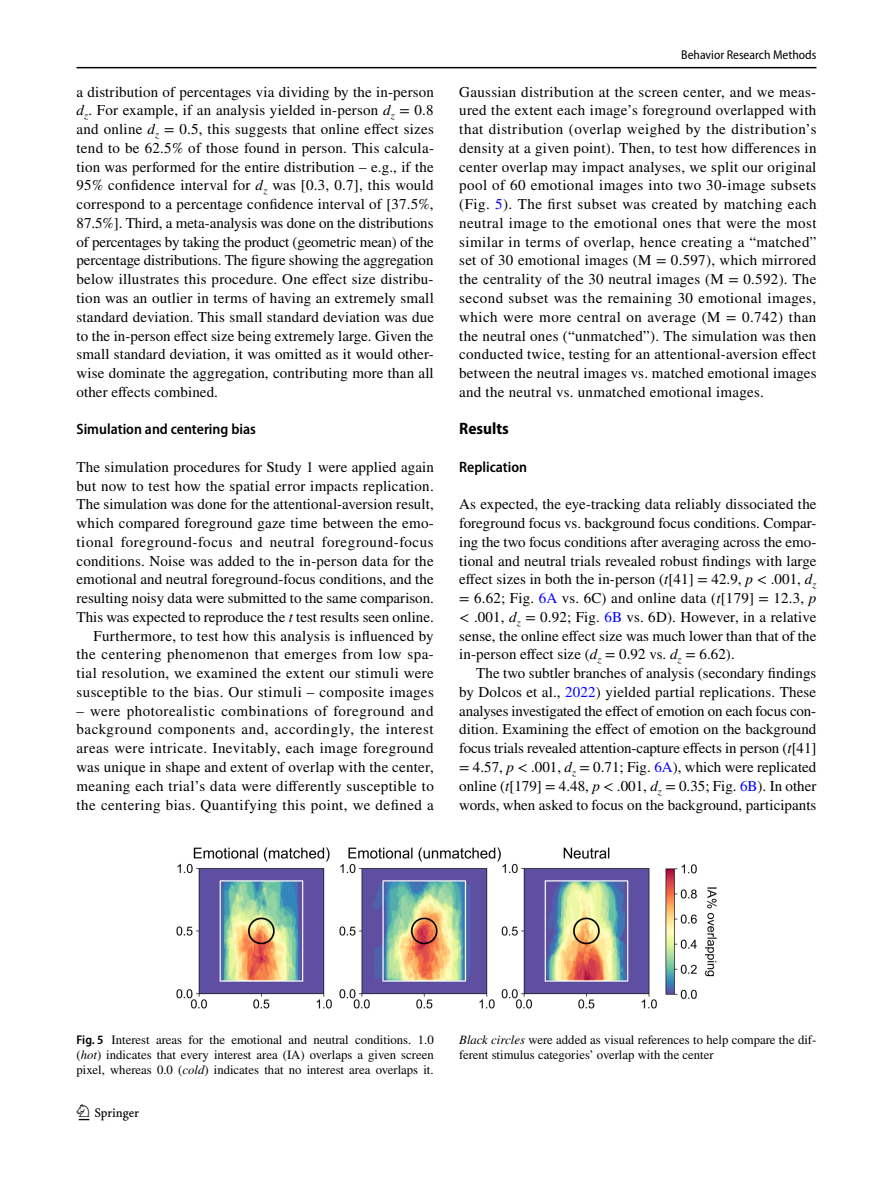
<style>
.page{position:relative;width:893px;height:1187px;background:#fff}
.page>*{position:absolute;margin:0;border:0;box-sizing:border-box;transform-origin:0 0}
.t1{font:22.5px "Springnew Regular 2";color:#000}
.t2{font:700 semi-condensed 16.5px "Myriad Pro";color:#000}
.t3{font:15px/18.8px "STIX";letter-spacing:.01em;color:#000;text-align:justify}
.t4{font:600 semi-condensed 15px "Myriad Pro";color:#000}
.t5{font:12.75px/15px "STIX";color:#000;text-align:justify}
.t6{font:semi-condensed 12.75px "Myriad Pro";color:#000}
.s1{font-style:italic}
.s2{color:#00f}
.s3{font-family:"Myriad Pro";font-weight:600;font-stretch:semi-condensed}
</style>
<div class="page">
<hr style="left:77px;top:67px;width:739px;height:1px;background:#000">
<img style="left:176px;top:847px;width:540px;height:161px">
<p class="t3" style="left:77px;top:83px;width:359px">a distribution of percentages via dividing by the in-person <span class="s1">d</span><sub>z</sub>. For example, if an analysis yielded in-person <span class="s1">d</span><sub>z</sub> = 0.8 and online <span class="s1">d</span><sub>z</sub> = 0.5, this suggests that online effect sizes tend to be 62.5% of those found in person. This calcula&shy;tion was performed for the entire distribution – e.g., if the 95% confidence interval for <span class="s1">d</span><sub>z</sub> was [0.3, 0.7], this would correspond to a percentage confidence interval of [37.5%, 87.5%]. Third, a meta-analysis was done on the distributions of percentages by taking the product (geometric mean) of the percentage distributions. The figure showing the aggregation below illustrates this procedure. One effect size distribu&shy;tion was an outlier in terms of having an extremely small standard deviation. This small standard deviation was due to the in-person effect size being extremely large. Given the small standard deviation, it was omitted as it would other&shy;wise dominate the aggregation, contributing more than all other effects combined.</p>
<p class="t4" style="left:77px;top:421px;width:181px">Simulation and centering bias</p>
<p class="t3" style="left:77px;top:458px;width:359px;text-align:right">The simulation procedures for Study 1 were applied again but now to test how the spatial error impacts replication.<br>The simulation was done for the attentional-aversion result, which compared foreground gaze time between the emo&shy;tional foreground-focus and neutral foreground-focus conditions. Noise was added to the in-person data for the emotional and neutral foreground-focus conditions, and the resulting noisy data were submitted to the same comparison.<br>This was expected to reproduce the <span class="s1">t</span> test results seen online.<br>Furthermore, to test how this analysis is influenced by the centering phenomenon that emerges from low spa&shy;tial resolution, we examined the extent our stimuli were susceptible to the bias. Our stimuli – composite images</p>
<p class="t3" style="left:77px;top:702px;width:359px">– were photorealistic combinations of foreground and background components and, accordingly, the interest areas were intricate. Inevitably, each image foreground was unique in shape and extent of overlap with the center, meaning each trial’s data were differently susceptible to the centering bias. Quantifying this point, we defined a</p>
<p class="t6" style="left:681px;top:48px;width:137px">Behavior Research Methods</p>
<p class="t3" style="left:459px;top:83px;width:359px">Gaussian distribution at the screen center, and we meas&shy;ured the extent each image’s foreground overlapped with that distribution (overlap weighed by the distribution’s density at a given point). Then, to test how differences in center overlap may impact analyses, we split our original pool of 60 emotional images into two 30-image subsets (Fig. <span class="s2">5</span>). The first subset was created by matching each neutral image to the emotional ones that were the most similar in terms of overlap, hence creating a “matched” set of 30 emotional images (M = 0.597), which mirrored the centrality of the 30 neutral images (M = 0.592). The second subset was the remaining 30 emotional images, which were more central on average (M = 0.742) than the neutral ones (“unmatched”). The simulation was then conducted twice, testing for an attentional-aversion effect between the neutral images vs. matched emotional images and the neutral vs. unmatched emotional images.</p>
<p class="t2" style="left:459px;top:419px;width:51px">Results</p>
<p class="t4" style="left:459px;top:458px;width:69px">Replication</p>
<p class="t3" style="left:459px;top:496px;width:359px">As expected, the eye-tracking data reliably dissociated the foreground focus vs. background focus conditions. Compar&shy;ing the two focus conditions after averaging across the emo&shy;tional and neutral trials revealed robust findings with large effect sizes in both the in-person (<span class="s1">t</span>[41] = 42.9, <span class="s1">p</span> &lt; .001, <span class="s1">d</span><sub>z </sub>= 6.62; Fig. <span class="s2">6A</span> vs. 6C) and online data (<span class="s1">t</span>[179] = 12.3, <span class="s1">p </span>&lt; .001, <span class="s1">d</span><sub>z</sub> = 0.92; Fig. <span class="s2">6B</span> vs. 6D). However, in a relative sense, the online effect size was much lower than that of the in-person effect size (<span class="s1">d</span><sub>z</sub> = 0.92 vs. <span class="s1">d</span><sub>z</sub> = 6.62).</p>
<p class="t3" style="left:459px;top:664px;width:359px;text-indent:17px">The two subtler branches of analysis (secondary findings by Dolcos et al., <span class="s2">2022</span>) yielded partial replications. These analyses investigated the effect of emotion on each focus con&shy;dition. Examining the effect of emotion on the background focus trials revealed attention-capture effects in person (<span class="s1">t</span>[41] = 4.57, <span class="s1">p</span> &lt; .001, <span class="s1">d</span><sub>z</sub> = 0.71; Fig. <span class="s2">6A</span>), which were replicated online (<span class="s1">t</span>[179] = 4.48, <span class="s1">p</span> &lt; .001, <span class="s1">d</span><sub>z</sub> = 0.35; Fig. <span class="s2">6B</span>). In other words, when asked to focus on the background, participants</p>
<p class="t5" style="left:77px;top:1032px;width:359px"><span class="s3">Fig. 5</span> Interest areas for the emotional and neutral conditions. 1.0 (<span class="s1">hot</span>) indicates that every interest area (IA) overlaps a given screen pixel, whereas 0.0 (<span class="s1">cold</span>) indicates that no interest area overlaps it.</p>
<p class="t5" style="left:459px;top:1032px;width:359px"><span class="s1">Black circles</span> were added as visual references to help compare the dif&shy;ferent stimulus categories’ overlap with the center</p>
<h1 class="t1" style="left:79px;top:1104px;width:62px">1 3</h1>
</div>
